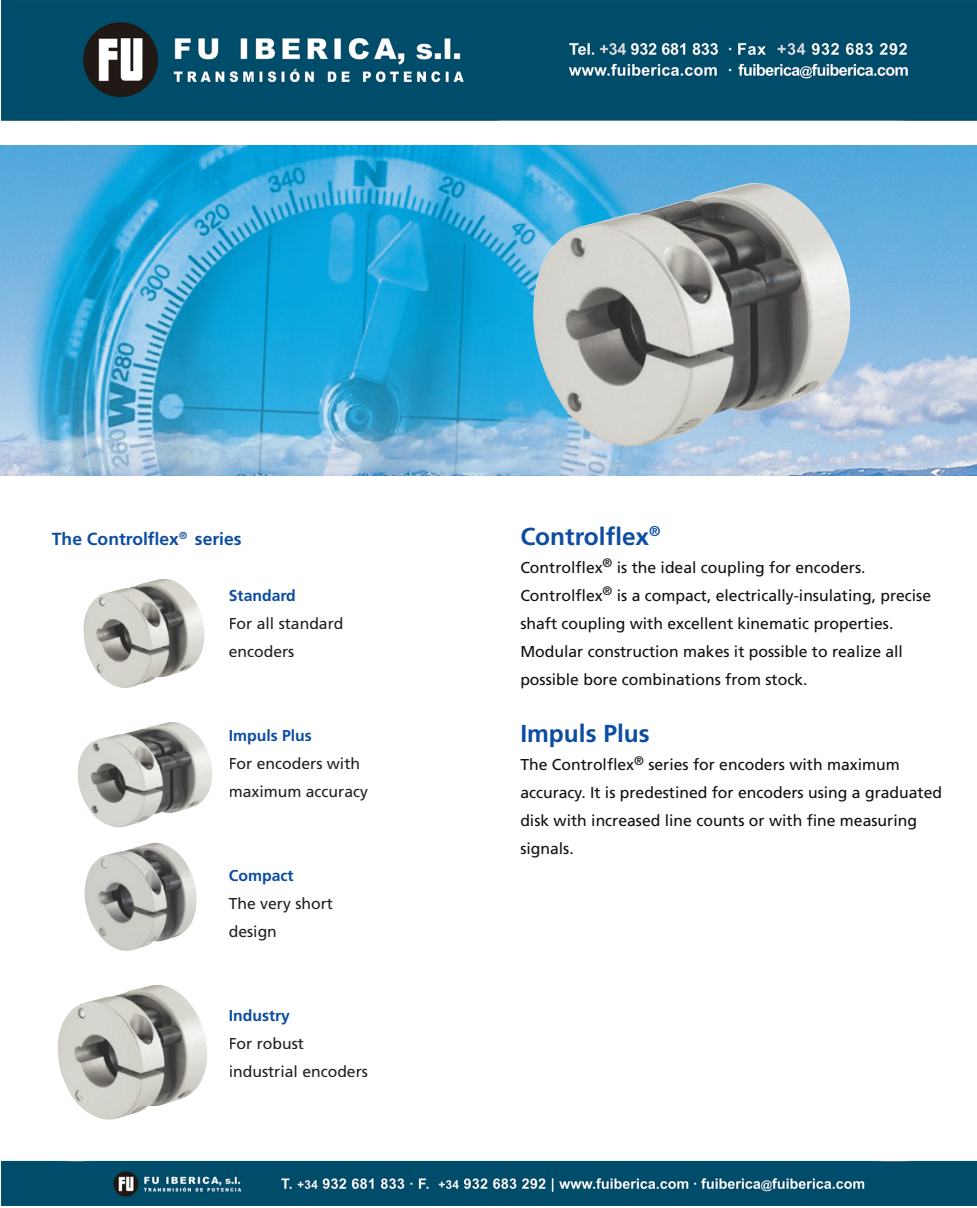
<style>
.page{position:relative;width:977px;height:1208px;background:#fff}
.page>*{position:absolute;margin:0;border:0;box-sizing:border-box;transform-origin:0 0}
.t1{font:700 24.5px "Frutiger";color:#0d4da1}
.t2{font:700 17.5px "Frutiger";color:#0d4da1}
.t3{font:15.75px/28px "Frutiger";color:#111011}
.t4{font:15.75px/28px "Frutiger";color:#231f20}
.t5{font:700 15.75px "Frutiger";color:#0d4da1}
</style>
<div class="page">
<img style="left:1px;top:1px;width:975px;height:1205px">
<p class="t2" style="left:52px;top:528px;width:191px">The Controlflex<sup>®</sup> series</p>
<p class="t5" style="left:229px;top:586px;width:69px">Standard</p>
<p class="t4" style="left:229px;top:609px;width:116px">For all standard encoders</p>
<p class="t5" style="left:229px;top:726px;width:85px">Impuls Plus</p>
<p class="t4" style="left:229px;top:749px;width:141px">For encoders with maximum accuracy</p>
<p class="t5" style="left:229px;top:866px;width:66px">Compact</p>
<p class="t4" style="left:229px;top:889px;width:106px">The very short design</p>
<p class="t5" style="left:229px;top:1006px;width:63px">Industry</p>
<p class="t4" style="left:229px;top:1029px;width:141px">For robust industrial encoders</p>
<h1 class="t1" style="left:520px;top:522px;width:142px">Controlflex<sup>®</sup></h1>
<p class="t3" style="left:520px;top:553px;width:412px">Controlflex<sup>®</sup> is the ideal coupling for encoders.<br>Controlflex<sup>®</sup> is a compact, electrically-insulating, precise shaft coupling with excellent kinematic properties.<br>Modular construction makes it possible to realize all possible bore combinations from stock.</p>
<h1 class="t1" style="left:520px;top:719px;width:131px">Impuls Plus</h1>
<p class="t3" style="left:520px;top:750px;width:423px">The Controlflex<sup>®</sup> series for encoders with maximum accuracy. It is predestined for encoders using a graduated disk with increased line counts or with fine measuring signals.</p>
</div>
